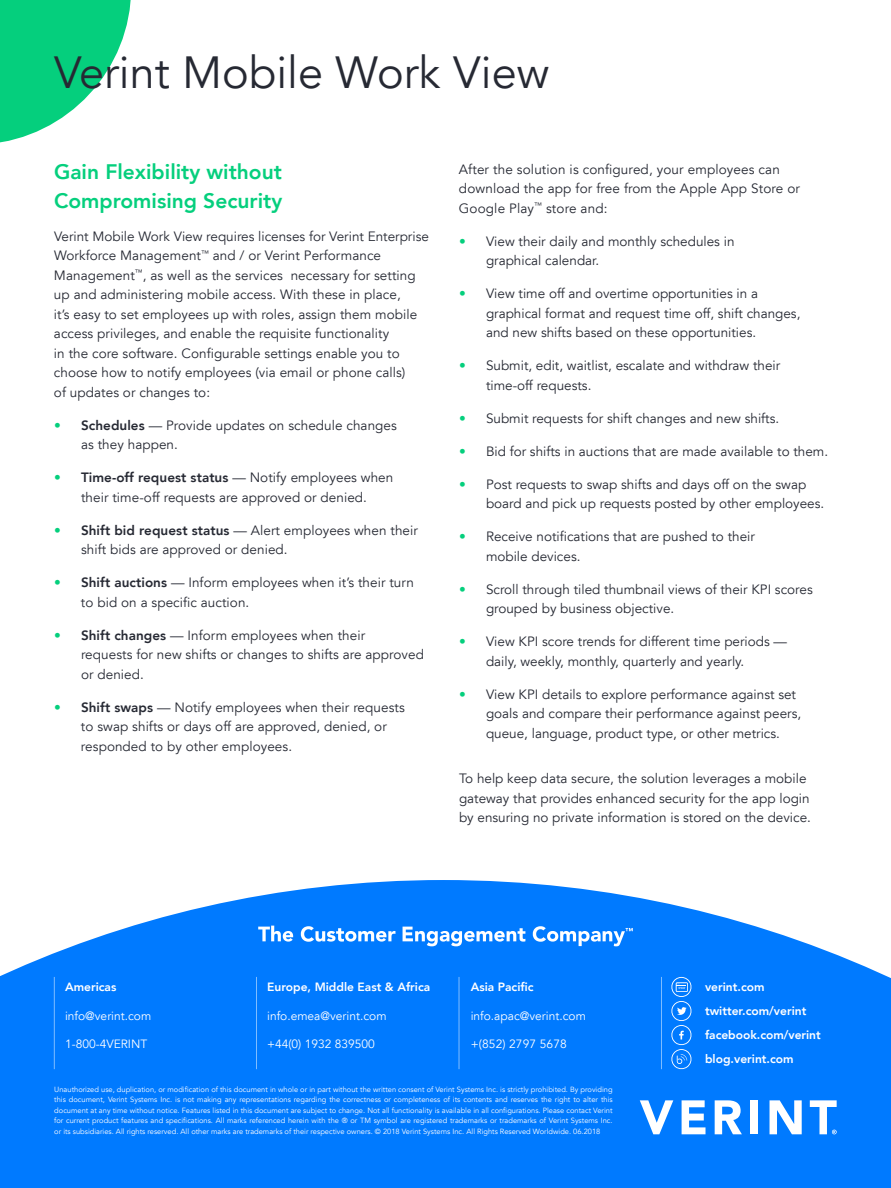
<style>
.page{position:relative;width:891px;height:1188px;background:#fff}
.page>*{position:absolute;margin:0;border:0;box-sizing:border-box;transform-origin:0 0}
.t1{font:45px "Avenir LT";color:#262933}
.t2{font:800 21px/28.5px "Avenir LT";color:#05cf7d}
.t3{font:13.5px/19.5px "Avenir LT";color:#262933}
.t4{font:800 12px/24px "Avenir LT";color:#fff}
.t5{font:12px "Avenir LT";color:#fff}
.t6{font:7.5px/10.5px "Avenir LT";color:#fff;text-align:justify}
.s1{font-weight:800;color:#05cf7d}
.s2{font-weight:800}
.s3{color:#05cf7d}
</style>
<div class="page">
<svg style="left:0;top:0;width:131px;height:143px"></svg>
<svg style="left:0;top:880px;width:891px;height:308px;background:#1b88ff"></svg>
<svg style="left:258px;top:926px;width:35px;height:16px"></svg>
<svg style="left:301px;top:926px;width:94px;height:16px"></svg>
<svg style="left:403px;top:927px;width:122px;height:19px"></svg>
<svg style="left:533px;top:926px;width:100px;height:20px"></svg>
<hr style="left:661px;top:977px;width:1px;height:92px;background:#80bdff">
<hr style="left:459px;top:977px;width:1px;height:92px;background:#80bdff">
<hr style="left:256px;top:977px;width:1px;height:92px;background:#80bdff">
<hr style="left:54px;top:977px;width:1px;height:92px;background:#80bdff">
<svg style="left:640px;top:1100px;width:33px;height:34px"></svg>
<svg style="left:682px;top:1100px;width:24px;height:34px"></svg>
<svg style="left:715px;top:1100px;width:27px;height:34px"></svg>
<div style="left:750px;top:1100px;width:8px;height:34px;background:#fff"></div>
<svg style="left:770px;top:1100px;width:32px;height:34px"></svg>
<svg style="left:810px;top:1100px;width:27px;height:34px"></svg>
<svg style="left:671px;top:977px;width:21px;height:93px;background:#2e92ff"></svg>
<h1 class="t1" style="left:54px;top:53px;width:497px">Verint Mobile Work View</h1>
<h2 class="t2" style="left:54px;top:160px;width:230px">Gain Flexibility without<br>Compromising Security</h2>
<p class="t3" style="left:54px;top:228px;width:376px">Verint Mobile Work View requires licenses for Verint Enterprise Workforce Management<sup>™</sup> and / or Verint Performance Management<sup>™</sup>, as well as the services necessary for setting up and administering mobile access. With these in place,<br>it’s easy to set employees up with roles, assign them mobile access privileges, and enable the requisite functionality<br>in the core software. Configurable settings enable you to choose how to notify employees (via email or phone calls)<br>of updates or changes to:</p>
<p class="t3" style="left:81px;top:417px;width:317px;text-indent:-27px"><span class="s1">•</span> <span class="s2">Schedules</span> — Provide updates on schedule changes as they happen.</p>
<p class="t3" style="left:54px;top:469px;width:341px;text-align:center"><span class="s3">•</span> <span class="s2">Time-off request status</span> — Notify employees when their time-off requests are approved or denied.</p>
<p class="t3" style="left:81px;top:522px;width:339px;text-indent:-27px"><span class="s3">•</span> <span class="s2">Shift bid request status</span> — Alert employees when their shift bids are approved or denied.</p>
<p class="t3" style="left:81px;top:574px;width:334px;text-indent:-27px"><span class="s3">•</span> <span class="s2">Shift auctions</span> — Inform employees when it’s their turn to bid on a specific auction.</p>
<p class="t3" style="left:81px;top:627px;width:345px;text-indent:-27px"><span class="s3">•</span> <span class="s2">Shift changes</span> — Inform employees when their<br>requests for new shifts or changes to shifts are approved or denied.</p>
<p class="t3" style="left:81px;top:699px;width:325px;text-indent:-27px"><span class="s1">•</span> <span class="s2">Shift swaps</span> — Notify employees when their requests to swap shifts or days off are approved, denied, or responded to by other employees.</p>
<p class="t3" style="left:459px;top:160px;width:343px">After the solution is configured, your employees can download the app for free from the Apple App Store or<br>Google Play<sup>™</sup> store and:</p>
<p class="t3" style="left:486px;top:233px;width:250px;text-indent:-27px"><span class="s3">•</span> View their daily and monthly schedules in graphical calendar.</p>
<p class="t3" style="left:486px;top:285px;width:316px;text-indent:-27px"><span class="s3">•</span> View time off and overtime opportunities in a graphical format and request time off, shift changes, and new shifts based on these opportunities.</p>
<p class="t3" style="left:486px;top:357px;width:296px;text-indent:-27px"><span class="s3">•</span> Submit, edit, waitlist, escalate and withdraw their time-off requests.</p>
<p class="t3" style="left:459px;top:410px;width:322px"><span class="s3">•</span> Submit requests for shift changes and new shifts.</p>
<p class="t3" style="left:459px;top:443px;width:371px"><span class="s3">•</span> Bid for shifts in auctions that are made available to them.</p>
<p class="t3" style="left:486px;top:476px;width:340px;text-indent:-27px"><span class="s3">•</span> Post requests to swap shifts and days off on the swap board and pick up requests posted by other employees.</p>
<p class="t3" style="left:486px;top:527px;width:270px;text-indent:-27px"><span class="s3">•</span> Receive notifications that are pushed to their mobile devices.</p>
<p class="t3" style="left:486px;top:581px;width:328px;text-indent:-27px"><span class="s3">•</span> Scroll through tiled thumbnail views of their KPI scores grouped by business objective.</p>
<p class="t3" style="left:486px;top:633px;width:303px;text-indent:-27px"><span class="s3">•</span> View KPI score trends for different time periods — daily, weekly, monthly, quarterly and yearly.</p>
<p class="t3" style="left:486px;top:686px;width:317px;text-indent:-27px"><span class="s3">•</span> View KPI details to explore performance against set goals and compare their performance against peers, queue, language, product type, or other metrics.</p>
<p class="t3" style="left:459px;top:770px;width:353px">To help keep data secure, the solution leverages a mobile gateway that provides enhanced security for the app login by ensuring no private information is stored on the device.</p>
<p class="t4" style="left:65px;top:976px;width:53px">Americas</p>
<p class="t5" style="left:65px;top:1010px;width:88px">info@verint.com</p>
<p class="t5" style="left:65px;top:1039px;width:84px">1-800-4VERINT</p>
<p class="t4" style="left:267px;top:976px;width:165px">Europe, Middle East &amp; Africa</p>
<p class="t5" style="left:267px;top:1010px;width:121px">info.emea@verint.com</p>
<p class="t5" style="left:267px;top:1039px;width:109px">+44(0) 1932 839500</p>
<p class="t4" style="left:471px;top:975px;width:64px">Asia Pacific</p>
<p class="t5" style="left:471px;top:1010px;width:117px">info.apac@verint.com</p>
<p class="t5" style="left:471px;top:1039px;width:98px">+(852) 2797 5678</p>
<p class="t4" style="left:705px;top:976px;width:117px">verint.com twitter.com/verint facebook.com/verint blog.verint.com</p>
<p class="t6" style="left:54px;top:1084px;width:560px">Unauthorized use, duplication, or modification of this document in whole or in part without the written consent of Verint Systems Inc. is strictly prohibited. By providing this document, Verint Systems Inc. is not making any representations regarding the correctness or completeness of its contents and reserves the right to alter this document at any time without notice. Features listed in this document are subject to change. Not all functionality is available in all configurations. Please contact Verint for current product features and specifications. All marks referenced herein with the ® or TM symbol are registered trademarks or trademarks of Verint Systems Inc. or its subsidiaries. All rights reserved. All other marks are trademarks of their respective owners. © 2018 Verint Systems Inc. All Rights Reserved Worldwide. 06.2018</p>
</div>
